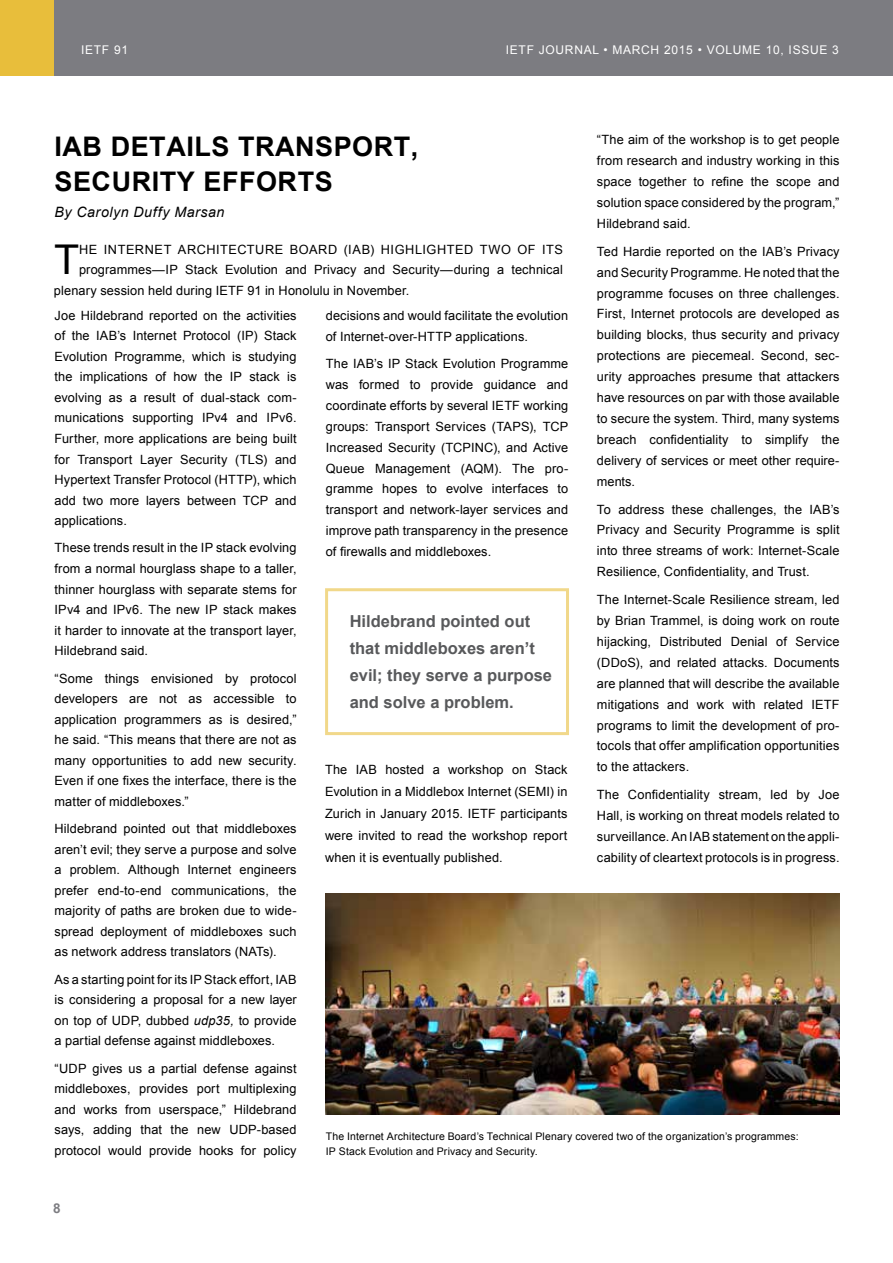
<style>
.page{position:relative;width:893px;height:1263px;background:#fff}
.page>*{position:absolute;margin:0;border:0;box-sizing:border-box;transform-origin:0 0}
.t1{font:41.1px "Arial";color:#000}
.t2{font:700 27px/34.5px "Arial";letter-spacing:.02em;color:#000}
.t3{font:700 16.5px/27px "Arial";color:#58595b}
.t4{font:italic 14.25px "Arial";letter-spacing:.04em;color:#000}
.t5{font:700 13.5px "Arial";color:#7c7c81}
.t6{font:12.75px/20.9px "Arial";letter-spacing:.01em;color:#000;text-align:justify}
.t7{font:12.75px "Arial";letter-spacing:.045em;color:#000}
.t8{font:12px "Arial";letter-spacing:.06em;color:#fff}
.t9{font:10.5px/15px "Arial";letter-spacing:.015em;color:#000}
.s1{font-style:italic}
</style>
<div class="page">
<div style="left:0;top:0;width:893px;height:76px;background:#7c7c81"></div>
<div style="left:0;top:0;width:54px;height:76px;background:#e8be3b"></div>
<div style="left:325px;top:588px;width:244px;height:147px;border:3px solid #f1d88a"></div>
<img style="left:326px;top:894px;width:513px;height:220px">
<p class="t8" style="left:81px;top:42px;width:49px">IETF 91</p>
<p class="t8" style="left:506px;top:42px;width:335px">IETF JOURNAL • MARCH 2015 • VOLUME 10, ISSUE 3</p>
<p class="t6" style="left:597px;top:130px;width:244px">“The aim of the workshop is to get people from research and industry working in this space together to refine the scope and solution space considered by the program,” Hildebrand said.</p>
<p class="t6" style="left:597px;top:241px;width:244px">Ted Hardie reported on the IAB’s Privacy and Security Programme. He noted that the programme focuses on three challenges.<br>First, Internet protocols are developed as building blocks, thus security and privacy protections are piecemeal. Second, sec&shy;urity approaches presume that attackers have resources on par with those available to secure the system. Third, many systems breach confidentiality to simplify the delivery of services or meet other require&shy;ments.</p>
<p class="t6" style="left:597px;top:499px;width:244px">To address these challenges, the IAB’s Privacy and Security Programme is split into three streams of work: Internet-Scale Resilience, Confidentiality, and Trust.</p>
<p class="t6" style="left:597px;top:589px;width:244px">The Internet-Scale Resilience stream, led by Brian Trammel, is doing work on route hijacking, Distributed Denial of Service (DDoS), and related attacks. Documents are planned that will describe the available mitigations and work with related IETF programs to limit the development of pro&shy;tocols that offer amplification opportunities to the attackers.</p>
<p class="t6" style="left:597px;top:784px;width:244px">The Confidentiality stream, led by Joe Hall, is working on threat models related to surveillance. An IAB statement on the appli&shy;cability of cleartext protocols is in progress.</p>
<h2 class="t2" style="left:55px;top:130px;width:365px">IAB DETAILS TRANSPORT,<br>SECURITY EFFORTS</h2>
<p class="t4" style="left:55px;top:203px;width:171px">By Carolyn Duffy Marsan</p>
<h1 class="t1" style="left:54px;top:233px;width:27px">T</h1>
<p class="t7" style="left:79px;top:241px;width:485px">HE INTERNET ARCHITECTURE BOARD (IAB) HIGHLIGHTED TWO OF ITS</p>
<p class="t6" style="left:79px;top:260px;width:485px">programmes—IP Stack Evolution and Privacy and Security—during a technical</p>
<p class="t6" style="left:54px;top:280px;width:357px">plenary session held during IETF 91 in Honolulu in November.</p>
<p class="t6" style="left:326px;top:305px;width:244px">decisions and would facilitate the evolution of Internet-over-HTTP applications.</p>
<p class="t6" style="left:326px;top:353px;width:244px">The IAB’s IP Stack Evolution Programme was formed to provide guidance and coordinate efforts by several IETF working groups: Transport Services (TAPS), TCP Increased Security (TCPINC), and Active Queue Management (AQM). The pro&shy;gramme hopes to evolve interfaces to transport and network-layer services and improve path transparency in the presence of firewalls and middleboxes.</p>
<p class="t6" style="left:55px;top:305px;width:244px">Joe Hildebrand reported on the activities of the IAB’s Internet Protocol (IP) Stack Evolution Programme, which is studying the implications of how the IP stack is evolving as a result of dual-stack com&shy;munications supporting IPv4 and IPv6.<br>Further, more applications are being built for Transport Layer Security (TLS) and Hypertext Transfer Protocol (HTTP), which add two more layers between TCP and applications.</p>
<p class="t6" style="left:55px;top:538px;width:244px">These trends result in the IP stack evolving from a normal hourglass shape to a taller, thinner hourglass with separate stems for IPv4 and IPv6. The new IP stack makes it harder to innovate at the transport layer, Hildebrand said.</p>
<p class="t6" style="left:55px;top:668px;width:244px">“Some things envisioned by protocol developers are not as accessible to application programmers as is desired,” he said. “This means that there are not as many opportunities to add new security.<br>Even if one fixes the interface, there is the matter of middleboxes.”</p>
<p class="t6" style="left:55px;top:818px;width:244px">Hildebrand pointed out that middleboxes aren’t evil; they serve a purpose and solve a problem. Although Internet engineers prefer end-to-end communications, the majority of paths are broken due to wide&shy;spread deployment of middleboxes such as network address translators (NATs).</p>
<p class="t6" style="left:55px;top:969px;width:244px">As a starting point for its IP Stack effort, IAB is considering a proposal for a new layer on top of UDP, dubbed <span class="s1">udp35,</span> to provide a partial defense against middleboxes.</p>
<p class="t6" style="left:55px;top:1058px;width:244px">“UDP gives us a partial defense against middleboxes, provides port multiplexing and works from userspace,” Hildebrand says, adding that the new UDP-based protocol would provide hooks for policy</p>
<p class="t3" style="left:350px;top:608px;width:204px">Hildebrand pointed out that middleboxes aren’t evil; they serve a purpose and solve a problem.</p>
<p class="t6" style="left:325px;top:759px;width:244px;line-height:21.9px">The IAB hosted a workshop on Stack Evolution in a Middlebox Internet (SEMI) in Zurich in January 2015. IETF participants were invited to read the workshop report when it is eventually published.</p>
<p class="t9" style="left:326px;top:1129px;width:474px">The Internet Architecture Board’s Technical Plenary covered two of the organization’s programmes:<br>IP Stack Evolution and Privacy and Security.</p>
<p class="t5" style="left:53px;top:1199px;width:9px">8</p>
</div>
